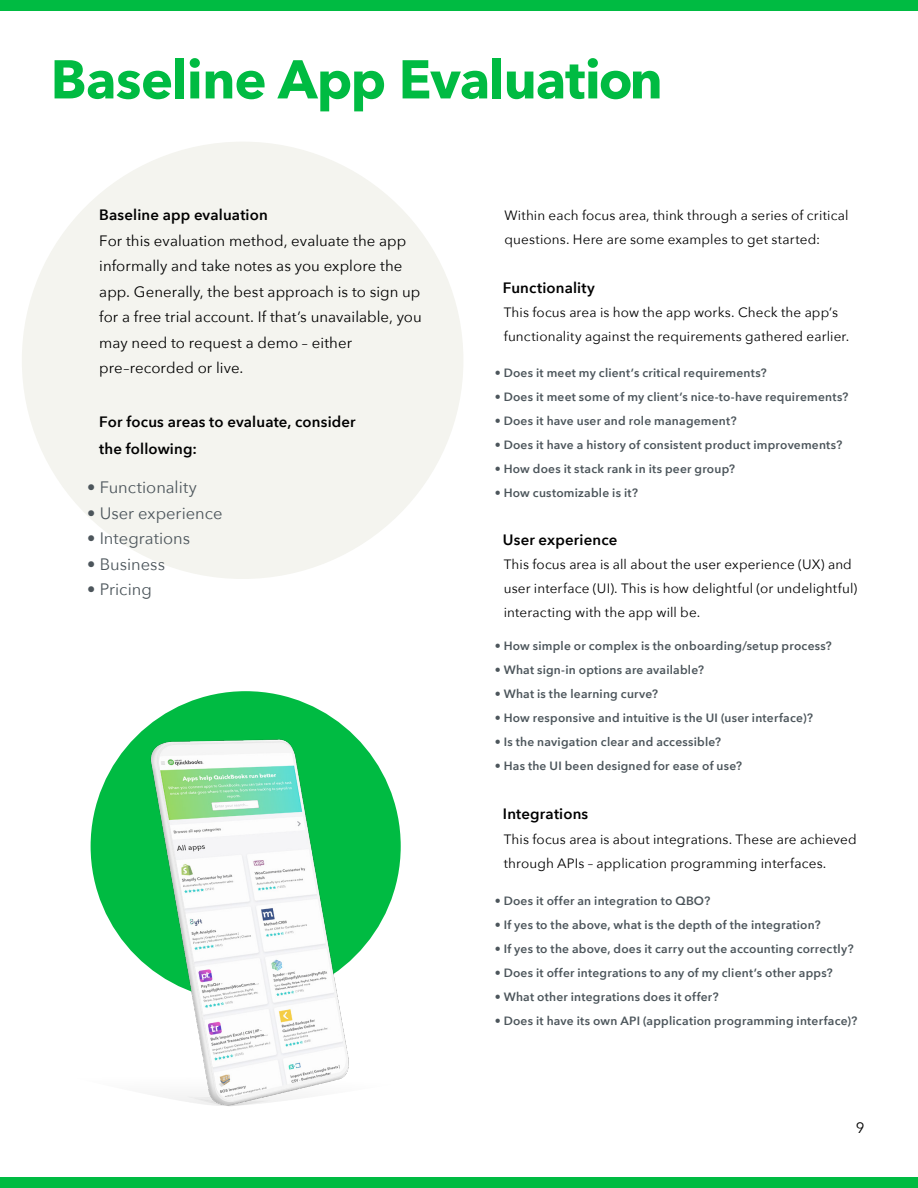
<style>
.page{position:relative;width:918px;height:1188px;background:#fff}
.page>*{position:absolute;margin:0;border:0;box-sizing:border-box;transform-origin:0 0}
.t1{font:700 54px "Avenir Next";letter-spacing:-.02em;color:#00bb42}
.t2{font:16.5px "Avenir Next";color:#4c555b}
.t3{font:15px/25.5px "Avenir Next";letter-spacing:.005em;color:#000}
.t4{font:600 15px "Avenir Next";letter-spacing:.01em;color:#000}
.t5{font:13.5px/24px "Avenir Next";letter-spacing:.01em;color:#000}
.t6{font:600 12px "Avenir Next";letter-spacing:.02em;color:#4c555b}
</style>
<div class="page">
<div style="left:22px;top:142px;width:441px;height:437px;background:#f4f4ef;border-radius:50%"></div>
<div style="left:0;top:0;width:918px;height:11px;background:#00bb42"></div>
<div style="left:0;top:1177px;width:918px;height:11px;background:#00bb42"></div>
<img style="left:90px;top:691px;width:311px;height:415px">
<p class="t1" style="left:51px;top:33px;width:614px">Baseline App Evaluation</p>
<p class="t4" style="left:99px;top:202px;width:170px">Baseline app evaluation</p>
<p class="t3" style="left:99px;top:227px;width:324px">For this evaluation method, evaluate the app informally and take notes as you explore the app. Generally, the best approach is to sign up for a free trial account. If that’s unavailable, you may need to request a demo – either</p>
<p class="t3" style="left:99px;top:354px;width:146px">pre–recorded or live.</p>
<p class="t4" style="left:99px;top:409px;width:258px">For focus areas to evaluate, consider</p>
<p class="t4" style="left:99px;top:436px;width:99px">the following:</p>
<p class="t2" style="left:87px;top:474px;width:111px">• Functionality</p>
<p class="t2" style="left:87px;top:499px;width:137px">• User experience</p>
<p class="t2" style="left:87px;top:525px;width:104px">• Integrations</p>
<p class="t2" style="left:87px;top:550px;width:79px">• Business</p>
<p class="t2" style="left:87px;top:576px;width:66px">• Pricing</p>
<p class="t5" style="left:504px;top:203px;width:346px">Within each focus area, think through a series of critical</p>
<p class="t5" style="left:504px;top:227px;width:317px">questions. Here are some examples to get started:</p>
<p class="t4" style="left:503px;top:274px;width:93px">Functionality</p>
<p class="t5" style="left:504px;top:300px;width:347px">This focus area is how the app works. Check the app’s functionality against the requirements gathered earlier.</p>
<p class="t6" style="left:495px;top:362px;width:274px">• Does it meet my client’s critical requirements?</p>
<p class="t6" style="left:495px;top:386px;width:355px">• Does it meet some of my client’s nice-to-have requirements?</p>
<p class="t6" style="left:495px;top:410px;width:244px">• Does it have user and role management?</p>
<p class="t6" style="left:495px;top:434px;width:349px">• Does it have a history of consistent product improvements?</p>
<p class="t6" style="left:495px;top:458px;width:242px">• How does it stack rank in its peer group?</p>
<p class="t6" style="left:495px;top:482px;width:145px">• How customizable is it?</p>
<p class="t4" style="left:503px;top:526px;width:116px">User experience</p>
<p class="t5" style="left:504px;top:552px;width:355px">This focus area is all about the user experience (UX) and user interface (UI). This is how delightful (or undelightful) interacting with the app will be.</p>
<p class="t6" style="left:495px;top:635px;width:339px">• How simple or complex is the onboarding/setup process?</p>
<p class="t6" style="left:495px;top:659px;width:211px">• What sign-in options are available?</p>
<p class="t6" style="left:495px;top:683px;width:165px">• What is the learning curve?</p>
<p class="t6" style="left:495px;top:707px;width:320px">• How responsive and intuitive is the UI (user interface)?</p>
<p class="t6" style="left:495px;top:731px;width:228px">• Is the navigation clear and accessible?</p>
<p class="t6" style="left:495px;top:755px;width:249px">• Has the UI been designed for ease of use?</p>
<p class="t4" style="left:503px;top:801px;width:87px">Integrations</p>
<p class="t5" style="left:504px;top:827px;width:355px">This focus area is about integrations. These are achieved through APIs – application programming interfaces.</p>
<p class="t6" style="left:495px;top:890px;width:217px">• Does it offer an integration to QBO?</p>
<p class="t6" style="left:495px;top:914px;width:327px">• If yes to the above, what is the depth of the integration?</p>
<p class="t6" style="left:495px;top:938px;width:360px">• If yes to the above, does it carry out the accounting correctly?</p>
<p class="t6" style="left:495px;top:962px;width:340px">• Does it offer integrations to any of my client’s other apps?</p>
<p class="t6" style="left:495px;top:986px;width:226px">• What other integrations does it offer?</p>
<p class="t6" style="left:495px;top:1010px;width:364px">• Does it have its own API (application programming interface)?</p>
<p class="t3" style="left:856px;top:1114px;width:10px">9</p>
</div>
